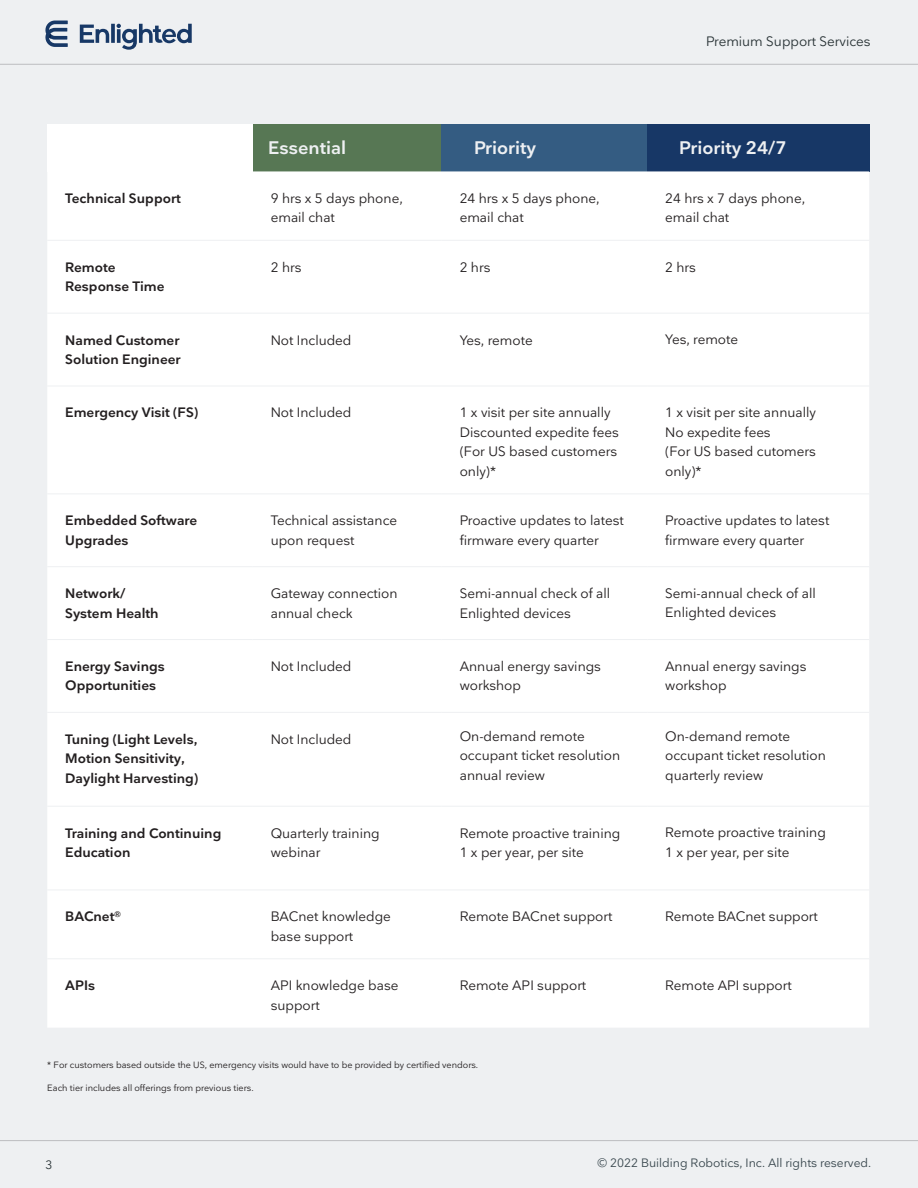
<style>
.page{position:relative;width:918px;height:1188px;background:#eef0f2}
.page>*{position:absolute;margin:0;border:0;box-sizing:border-box;transform-origin:0 0}
.Column_H1_12_14_Demi{font:600 18px "Nationale";color:#eef0f2}
.P3_9_13_Regular_Blac{font:13.5px/19.5px "Nationale";color:#231f20}
.Row_H2_9_13_Demibold{font:600 13.5px/19.5px "Nationale";color:#231f20}
.t1{font:13.5px "Nationale";color:#283235}
.t2{font:12px "Nationale";color:#39474e}
.t3{font:12px "Nationale";color:#283235}
.Subtitle_7_9_Regular{font:9px "Nationale";color:#231f20}
</style>
<div class="page">
<hr style="left:0;top:64px;width:918px;height:1px;background:#bcbdc0">
<hr style="left:0;top:1140px;width:918px;height:1px;background:#bcbdc0">
<svg style="left:45px;top:21px;width:147px;height:29px"></svg>
<div style="left:47px;top:124px;width:206px;height:47px;background:#fff"></div>
<div style="left:253px;top:124px;width:189px;height:47px;background:#577754"></div>
<div style="left:442px;top:124px;width:205px;height:47px;background:#345c82"></div>
<div style="left:647px;top:124px;width:222px;height:47px;background:#173766"></div>
<div style="left:47px;top:171px;width:822px;height:857px;background:#fff"></div>
<hr style="left:47px;top:240px;width:206px;height:1px;background:#eef0f2">
<hr style="left:253px;top:240px;width:189px;height:1px;background:#eef0f2">
<hr style="left:442px;top:240px;width:205px;height:1px;background:#eef0f2">
<hr style="left:647px;top:240px;width:222px;height:1px;background:#eef0f2">
<hr style="left:47px;top:313px;width:206px;height:1px;background:#eef0f2">
<hr style="left:253px;top:313px;width:189px;height:1px;background:#eef0f2">
<hr style="left:442px;top:313px;width:205px;height:1px;background:#eef0f2">
<hr style="left:647px;top:313px;width:222px;height:1px;background:#eef0f2">
<hr style="left:47px;top:386px;width:206px;height:1px;background:#eef0f2">
<hr style="left:253px;top:386px;width:189px;height:1px;background:#eef0f2">
<hr style="left:442px;top:386px;width:205px;height:1px;background:#eef0f2">
<hr style="left:647px;top:386px;width:222px;height:1px;background:#eef0f2">
<hr style="left:47px;top:493px;width:206px;height:1px;background:#eef0f2">
<hr style="left:253px;top:493px;width:189px;height:1px;background:#eef0f2">
<hr style="left:442px;top:493px;width:205px;height:1px;background:#eef0f2">
<hr style="left:647px;top:493px;width:222px;height:1px;background:#eef0f2">
<hr style="left:47px;top:566px;width:206px;height:1px;background:#eef0f2">
<hr style="left:253px;top:566px;width:189px;height:1px;background:#eef0f2">
<hr style="left:442px;top:566px;width:205px;height:1px;background:#eef0f2">
<hr style="left:647px;top:566px;width:222px;height:1px;background:#eef0f2">
<hr style="left:47px;top:639px;width:206px;height:1px;background:#eef0f2">
<hr style="left:253px;top:639px;width:189px;height:1px;background:#eef0f2">
<hr style="left:442px;top:639px;width:205px;height:1px;background:#eef0f2">
<hr style="left:647px;top:639px;width:222px;height:1px;background:#eef0f2">
<hr style="left:47px;top:712px;width:206px;height:1px;background:#eef0f2">
<hr style="left:253px;top:712px;width:189px;height:1px;background:#eef0f2">
<hr style="left:442px;top:712px;width:205px;height:1px;background:#eef0f2">
<hr style="left:647px;top:712px;width:222px;height:1px;background:#eef0f2">
<hr style="left:47px;top:806px;width:206px;height:1px;background:#eef0f2">
<hr style="left:253px;top:806px;width:189px;height:1px;background:#eef0f2">
<hr style="left:442px;top:806px;width:205px;height:1px;background:#eef0f2">
<hr style="left:647px;top:806px;width:222px;height:1px;background:#eef0f2">
<hr style="left:47px;top:890px;width:206px;height:1px;background:#eef0f2">
<hr style="left:253px;top:890px;width:189px;height:1px;background:#eef0f2">
<hr style="left:442px;top:890px;width:205px;height:1px;background:#eef0f2">
<hr style="left:647px;top:890px;width:222px;height:1px;background:#eef0f2">
<hr style="left:47px;top:958px;width:206px;height:1px;background:#eef0f2">
<hr style="left:253px;top:958px;width:189px;height:1px;background:#eef0f2">
<hr style="left:442px;top:958px;width:205px;height:1px;background:#eef0f2">
<hr style="left:647px;top:958px;width:222px;height:1px;background:#eef0f2">
<p class="t1" style="left:706px;top:33px;width:166px">Premium Support Services</p>
<p class="Column_H1_12_14_Demi" style="left:268px;top:136px;width:79px">Essential</p>
<p class="Column_H1_12_14_Demi" style="left:474px;top:136px;width:64px">Priority</p>
<p class="Column_H1_12_14_Demi" style="left:679px;top:136px;width:109px">Priority 24/7</p>
<p class="Row_H2_9_13_Demibold" style="left:65px;top:188px;width:117px">Technical Support</p>
<p class="P3_9_13_Regular_Blac" style="left:271px;top:188px;width:134px">9 hrs x 5 days phone, email chat</p>
<p class="P3_9_13_Regular_Blac" style="left:460px;top:188px;width:141px">24 hrs x 5 days phone, email chat</p>
<p class="P3_9_13_Regular_Blac" style="left:665px;top:188px;width:141px">24 hrs x 7 days phone, email chat</p>
<p class="Row_H2_9_13_Demibold" style="left:65px;top:257px;width:101px">Remote<br>Response Time</p>
<p class="P3_9_13_Regular_Blac" style="left:271px;top:257px;width:32px">2 hrs</p>
<p class="P3_9_13_Regular_Blac" style="left:460px;top:257px;width:32px">2 hrs</p>
<p class="P3_9_13_Regular_Blac" style="left:665px;top:257px;width:32px">2 hrs</p>
<p class="Row_H2_9_13_Demibold" style="left:65px;top:330px;width:117px">Named Customer<br>Solution Engineer</p>
<p class="P3_9_13_Regular_Blac" style="left:271px;top:330px;width:82px">Not Included</p>
<p class="P3_9_13_Regular_Blac" style="left:460px;top:330px;width:74px">Yes, remote</p>
<p class="P3_9_13_Regular_Blac" style="left:665px;top:330px;width:74px">Yes, remote</p>
<p class="Row_H2_9_13_Demibold" style="left:65px;top:403px;width:135px">Emergency Visit (FS)</p>
<p class="P3_9_13_Regular_Blac" style="left:271px;top:403px;width:82px">Not Included</p>
<p class="P3_9_13_Regular_Blac" style="left:460px;top:403px;width:161px">1 x visit per site annually<br>Discounted expedite fees (For US based customers only)*</p>
<p class="P3_9_13_Regular_Blac" style="left:665px;top:403px;width:152px">1 x visit per site annually<br>No expedite fees<br>(For US based cutomers only)*</p>
<p class="Row_H2_9_13_Demibold" style="left:65px;top:510px;width:134px">Embedded Software<br>Upgrades</p>
<p class="P3_9_13_Regular_Blac" style="left:271px;top:510px;width:128px">Technical assistance upon request</p>
<p class="P3_9_13_Regular_Blac" style="left:460px;top:510px;width:166px">Proactive updates to latest firmware every quarter</p>
<p class="P3_9_13_Regular_Blac" style="left:665px;top:510px;width:166px">Proactive updates to latest firmware every quarter</p>
<p class="Row_H2_9_13_Demibold" style="left:65px;top:583px;width:95px">Network/<br>System Health</p>
<p class="P3_9_13_Regular_Blac" style="left:271px;top:583px;width:128px">Gateway connection annual check</p>
<p class="P3_9_13_Regular_Blac" style="left:460px;top:583px;width:152px">Semi-annual check of all<br>Enlighted devices</p>
<p class="P3_9_13_Regular_Blac" style="left:665px;top:583px;width:152px">Semi-annual check of all<br>Enlighted devices</p>
<p class="Row_H2_9_13_Demibold" style="left:65px;top:656px;width:101px">Energy Savings<br>Opportunities</p>
<p class="P3_9_13_Regular_Blac" style="left:271px;top:656px;width:82px">Not Included</p>
<p class="P3_9_13_Regular_Blac" style="left:460px;top:656px;width:143px">Annual energy savings workshop</p>
<p class="P3_9_13_Regular_Blac" style="left:665px;top:656px;width:143px">Annual energy savings workshop</p>
<p class="Row_H2_9_13_Demibold" style="left:65px;top:729px;width:135px">Tuning (Light Levels,<br>Motion Sensitivity,<br>Daylight Harvesting)</p>
<p class="P3_9_13_Regular_Blac" style="left:271px;top:729px;width:82px">Not Included</p>
<p class="P3_9_13_Regular_Blac" style="left:460px;top:726px;width:162px">On-demand remote occupant ticket resolution annual review</p>
<p class="P3_9_13_Regular_Blac" style="left:665px;top:726px;width:162px">On-demand remote occupant ticket resolution quarterly review</p>
<p class="Row_H2_9_13_Demibold" style="left:65px;top:823px;width:158px">Training and Continuing<br>Education</p>
<p class="P3_9_13_Regular_Blac" style="left:271px;top:823px;width:110px">Quarterly training webinar</p>
<p class="P3_9_13_Regular_Blac" style="left:460px;top:823px;width:162px">Remote proactive training<br>1 x per year, per site</p>
<p class="P3_9_13_Regular_Blac" style="left:665px;top:823px;width:162px">Remote proactive training<br>1 x per year, per site</p>
<p class="Row_H2_9_13_Demibold" style="left:65px;top:907px;width:57px">BACnet<sup>®</sup></p>
<p class="P3_9_13_Regular_Blac" style="left:271px;top:907px;width:122px">BACnet knowledge base support</p>
<p class="P3_9_13_Regular_Blac" style="left:460px;top:907px;width:154px">Remote BACnet support</p>
<p class="P3_9_13_Regular_Blac" style="left:665px;top:906px;width:154px">Remote BACnet support</p>
<p class="Row_H2_9_13_Demibold" style="left:65px;top:975px;width:31px">APIs</p>
<p class="P3_9_13_Regular_Blac" style="left:271px;top:975px;width:129px">API knowledge base support</p>
<p class="P3_9_13_Regular_Blac" style="left:460px;top:975px;width:128px">Remote API support</p>
<p class="P3_9_13_Regular_Blac" style="left:665px;top:975px;width:128px">Remote API support</p>
<p class="Subtitle_7_9_Regular" style="left:47px;top:1059px;width:433px">* For customers based outside the US, emergency visits would have to be provided by certified vendors.</p>
<p class="Subtitle_7_9_Regular" style="left:47px;top:1082px;width:208px">Each tier includes all offerings from previous tiers.</p>
<p class="t3" style="left:45px;top:1158px;width:9px">3</p>
<p class="t2" style="left:598px;top:1155px;width:275px">© 2022 Building Robotics, Inc. All rights reserved.</p>
</div>
